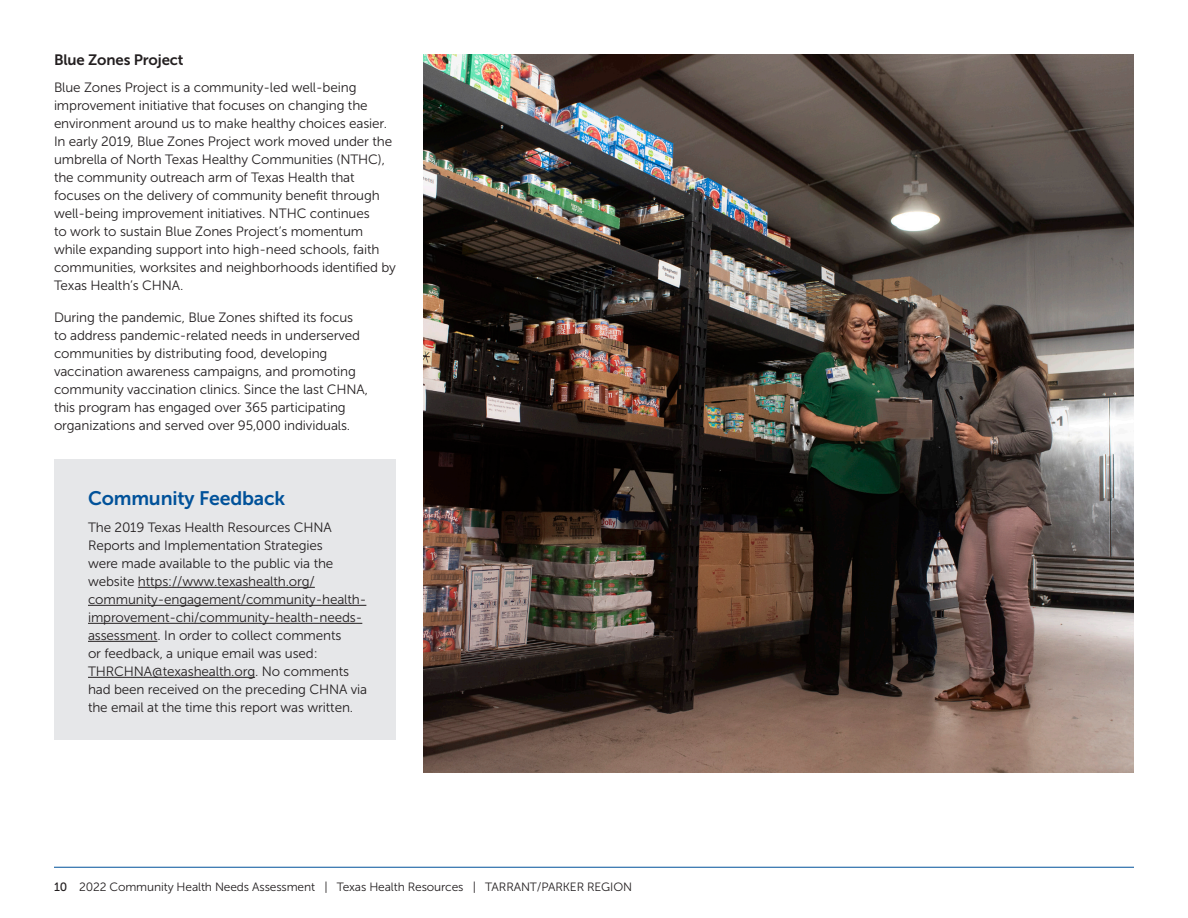
<style>
.page{position:relative;width:1188px;height:918px;background:#fff}
.page>*{position:absolute;margin:0;border:0;box-sizing:border-box;transform-origin:0 0}
.Subhead_Level_1{font:19.5px "Museo Sans 700";letter-spacing:-.01em;color:#01529a}
.Subhead_Level_2{font:15px "Museo Sans 700";letter-spacing:-.01em;color:#231f20}
.t1{font:13.5px/18px "Museo Sans 300";letter-spacing:-.01em;color:#231f20}
.t2{font:12px "Museo Sans 300";letter-spacing:-.01em;color:#231f20}
.s1{font-family:"Museo Sans 500"}
</style>
<div class="page">
<hr style="left:54px;top:867px;width:1080px;height:1px;background:#01529a">
<div style="left:54px;top:459px;width:342px;height:281px;background:#e6e7e9"></div>
<hr style="left:138px;top:587px;width:177px;height:1px;background:#231f20">
<hr style="left:88px;top:605px;width:278px;height:1px;background:#231f20">
<hr style="left:88px;top:623px;width:274px;height:1px;background:#231f20">
<hr style="left:88px;top:641px;width:69px;height:1px;background:#231f20">
<hr style="left:88px;top:677px;width:167px;height:1px;background:#231f20">
<img style="left:423px;top:54px;width:711px;height:718px">
<p class="Subhead_Level_2" style="left:54px;top:52px;width:131px">Blue Zones Project</p>
<p class="t1" style="left:54px;top:79px;width:344px">Blue Zones Project is a community-led well-being improvement initiative that focuses on changing the environment around us to make healthy choices easier.<br>In early 2019, Blue Zones Project work moved under the umbrella of North Texas Healthy Communities (NTHC), the community outreach arm of Texas Health that focuses on the delivery of community benefit through well-being improvement initiatives. NTHC continues<br>to work to sustain Blue Zones Project’s momentum while expanding support into high-need schools, faith communities, worksites and neighborhoods identified by Texas Health’s CHNA.</p>
<p class="t1" style="left:54px;top:308px;width:316px">During the pandemic, Blue Zones shifted its focus to address pandemic-related needs in underserved communities by distributing food, developing vaccination awareness campaigns, and promoting community vaccination clinics. Since the last CHNA, this program has engaged over 365 participating organizations and served over 95,000 individuals.</p>
<p class="Subhead_Level_1" style="left:88px;top:487px;width:199px">Community Feedback</p>
<p class="t1" style="left:88px;top:518px;width:281px">The 2019 Texas Health Resources CHNA Reports and Implementation Strategies<br>were made available to the public via the website https://www.texashealth.org/ community-engagement/community-health&shy;improvement-chi/community-health-needs&shy;assessment. In order to collect comments<br>or feedback, a unique email was used:<br>THRCHNA@texashealth.org. No comments had been received on the preceding CHNA via the email at the time this report was written.</p>
<p class="t2" style="left:54px;top:880px;width:580px"><span class="s1">10</span> 2022 Community Health Needs Assessment | Texas Health Resources | TARRANT/PARKER REGION</p>
</div>
